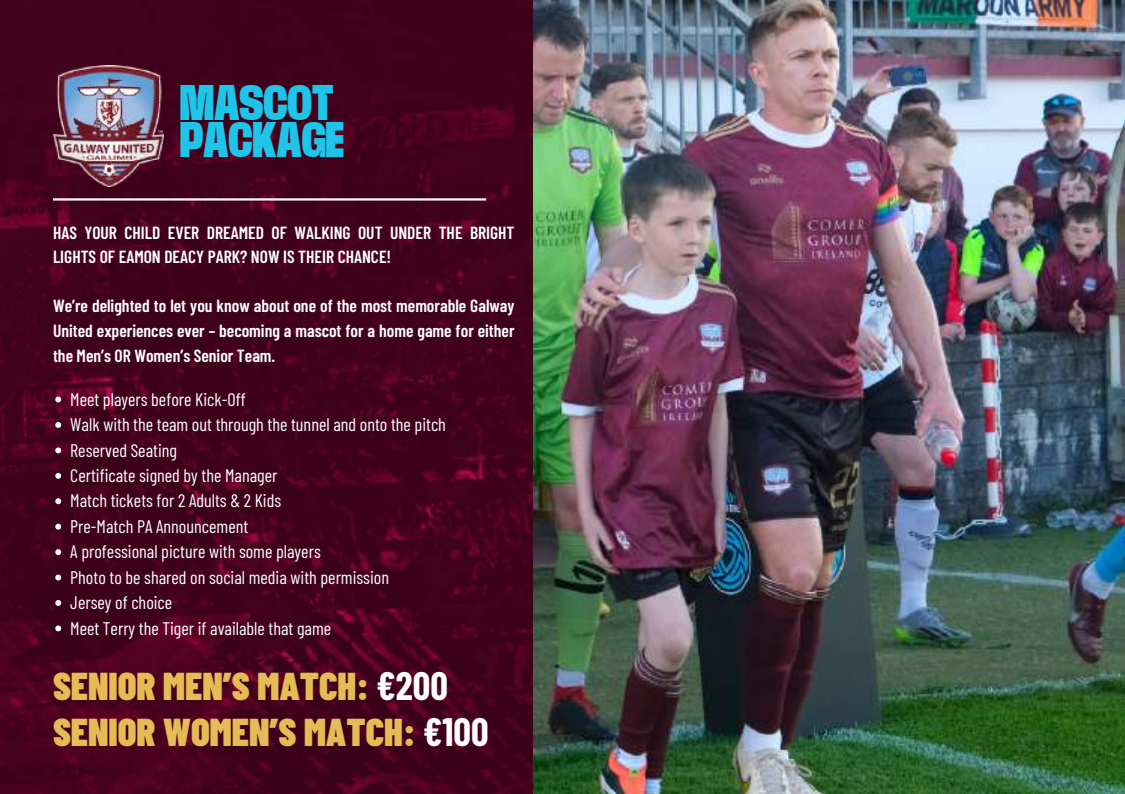
<style>
.page{position:relative;width:1125px;height:794px;background:#fff}
.page>*{position:absolute;margin:0;border:0;box-sizing:border-box;transform-origin:0 0}
.t1{font:900 condensed 44.85px/36.3px "Base Neue Trial";color:#1ec5e9}
.t2{font:900 38.7px/46.2px "Barlow Condensed";color:#e5bb55}
.t3{font:18.15px/25.3px "Barlow Condensed";color:#fff}
.t4{font:600 17.55px/24.5px "Barlow Condensed";color:#fff}
.s1{font-weight:700;color:#fff}
</style>
<div class="page">
<img style="left:0;top:0;width:534px;height:793px">
<img style="left:53px;top:66px;width:110px;height:120px">
<hr style="left:53px;top:198px;width:433px;height:2px;background:#fff">
<svg style="left:55px;top:396px;width:6px;height:6px"></svg>
<svg style="left:55px;top:422px;width:6px;height:5px"></svg>
<svg style="left:55px;top:447px;width:6px;height:6px"></svg>
<svg style="left:55px;top:472px;width:6px;height:6px"></svg>
<svg style="left:55px;top:498px;width:6px;height:6px"></svg>
<svg style="left:55px;top:523px;width:6px;height:6px"></svg>
<svg style="left:55px;top:549px;width:6px;height:5px"></svg>
<svg style="left:55px;top:574px;width:6px;height:6px"></svg>
<svg style="left:55px;top:599px;width:6px;height:6px"></svg>
<svg style="left:55px;top:625px;width:6px;height:6px"></svg>
<img style="left:534px;top:0;width:591px;height:793px">
<h1 class="t1" style="left:180px;top:86px;width:166px">MASCOT<br>PACKAGE</h1>
<p class="t4" style="left:53px;top:219px;width:463px">HAS YOUR CHILD EVER DREAMED OF WALKING OUT UNDER THE BRIGHT<br>LIGHTS OF EAMON DEACY PARK? NOW IS THEIR CHANCE!</p>
<p class="t4" style="left:53px;top:293px;width:463px;text-align:justify">We’re delighted to let you know about one of the most memorable Galway United experiences ever – becoming a mascot for a home game for either the Men’s OR Women’s Senior Team.</p>
<p class="t3" style="left:70px;top:385px;width:377px">Meet players before Kick-Off<br>Walk with the team out through the tunnel and onto the pitch Reserved Seating<br>Certificate signed by the Manager<br>Match tickets for 2 Adults &amp; 2 Kids<br>Pre-Match PA Announcement<br>A professional picture with some players<br>Photo to be shared on social media with permission<br>Jersey of choice<br>Meet Terry the Tiger if available that game</p>
<h2 class="t2" style="left:53px;top:660px;width:437px">SENIOR MEN’S MATCH: <span class="s1">€200<br></span>SENIOR WOMEN’S MATCH: <span class="s1">€100</span></h2>
</div>
